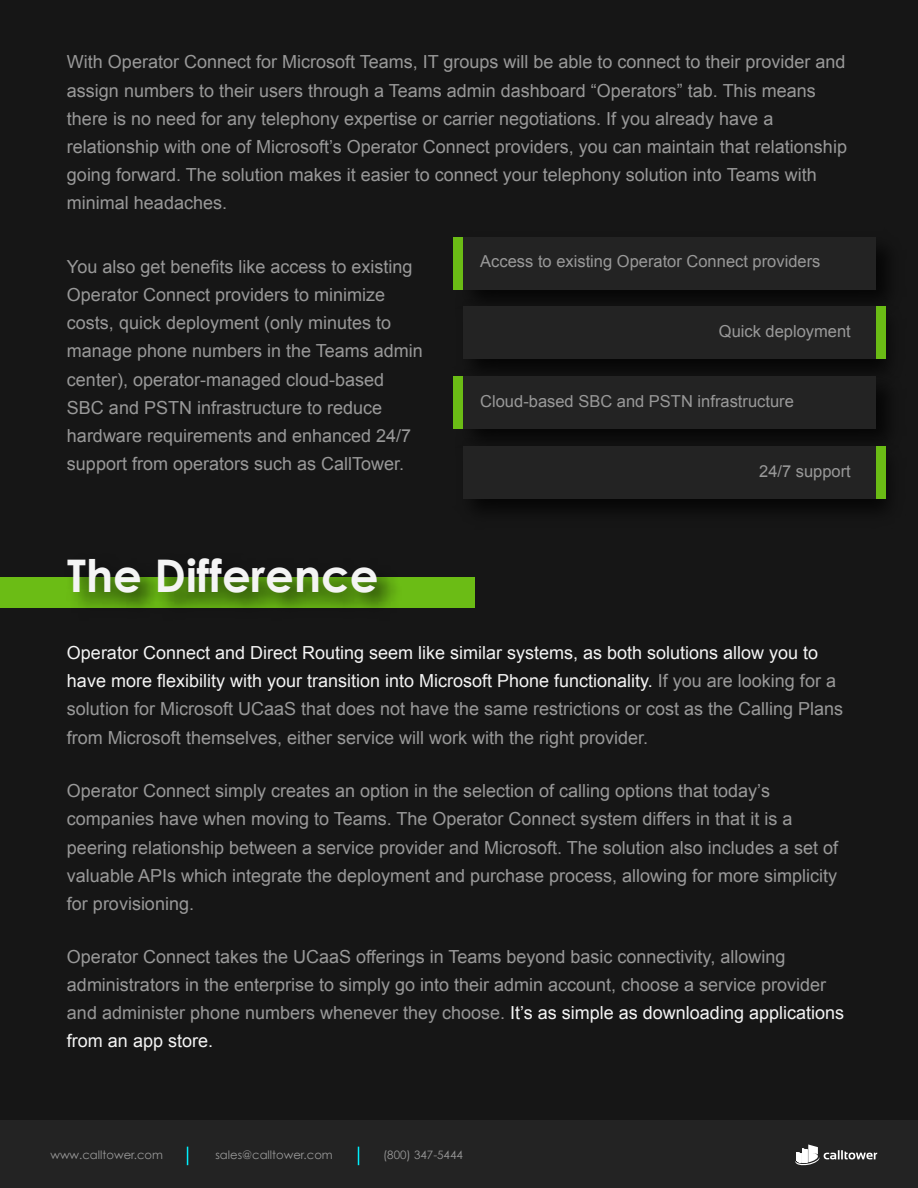
<style>
.page{position:relative;width:918px;height:1188px;background:#161616}
.page>*{position:absolute;margin:0;border:0;box-sizing:border-box;transform-origin:0 0}
.t1{font:700 45px "Century Gothic";color:#f4f4f4}
.t2{font:18px/28.2px "Arial";color:#999}
.t3{font:16.5px "Arial";color:#999}
.t4{font:11.55px "Century Gothic";color:#999}
.s1{color:#f4f4f4}
</style>
<div class="page">
<div style="left:0;top:577px;width:475px;height:30px;background:#6bbc15"></div>
<img style="left:54px;top:577px;width:359px;height:31px">
<div style="left:0;top:1121px;width:918px;height:67px;background:#232323"></div>
<svg style="left:795px;top:1144px;width:82px;height:22px"></svg>
<svg style="left:187px;top:1147px;width:1px;height:18px"></svg>
<svg style="left:358px;top:1147px;width:1px;height:18px"></svg>
<img style="left:453px;top:237px;width:432px;height:57px">
<div style="left:463px;top:237px;width:413px;height:52px;background:#232323"></div>
<div style="left:463px;top:294px;width:423px;height:70px;background:#0c0c0c"></div>
<div style="left:463px;top:307px;width:413px;height:52px;background:#232323"></div>
<img style="left:453px;top:364px;width:432px;height:70px">
<div style="left:463px;top:377px;width:413px;height:52px;background:#232323"></div>
<div style="left:463px;top:434px;width:423px;height:74px;background:#0b0b0b"></div>
<div style="left:463px;top:447px;width:413px;height:52px;background:#232323"></div>
<div style="left:454px;top:237px;width:9px;height:52px;background:#6bbc15"></div>
<div style="left:876px;top:307px;width:9px;height:52px;background:#6bbc15"></div>
<div style="left:454px;top:377px;width:9px;height:52px;background:#6bbc15"></div>
<div style="left:876px;top:447px;width:9px;height:52px;background:#6bbc15"></div>
<p class="t2" style="left:67px;top:48px;width:782px">With Operator Connect for Microsoft Teams, IT groups will be able to connect to their provider and assign numbers to their users through a Teams admin dashboard “Operators” tab. This means there is no need for any telephony expertise or carrier negotiations. If you already have a relationship with one of Microsoft’s Operator Connect providers, you can maintain that relationship going forward. The solution makes it easier to connect your telephony solution into Teams with minimal headaches.</p>
<p class="t2" style="left:67px;top:252px;width:357px">You also get benefits like access to existing Operator Connect providers to minimize costs, quick deployment (only minutes to manage phone numbers in the Teams admin center), operator-managed cloud-based SBC and PSTN infrastructure to reduce hardware requirements and enhanced 24/7 support from operators such as CallTower.</p>
<h1 class="t1" style="left:67px;top:542px;width:313px">The Difference</h1>
<p class="t3" style="left:480px;top:251px;width:342px">Access to existing Operator Connect providers</p>
<p class="t3" style="left:719px;top:321px;width:134px">Quick deployment</p>
<p class="t3" style="left:480px;top:391px;width:315px">Cloud-based SBC and PSTN infrastructure</p>
<p class="t3" style="left:759px;top:461px;width:93px">24/7 support</p>
<p class="t2" style="left:67px;top:639px;width:778px"><span class="s1">Operator Connect and Direct Routing seem like similar systems, as both solutions allow you to have more flexibility with your transition into Microsoft Phone functionality.</span> If you are looking for a solution for Microsoft UCaaS that does not have the same restrictions or cost as the Calling Plans from Microsoft themselves, either service will work with the right provider.</p>
<p class="t2" style="left:67px;top:777px;width:773px">Operator Connect simply creates an option in the selection of calling options that today’s companies have when moving to Teams. The Operator Connect system differs in that it is a peering relationship between a service provider and Microsoft. The solution also includes a set of valuable APIs which integrate the deployment and purchase process, allowing for more simplicity for provisioning.</p>
<p class="t2" style="left:67px;top:942px;width:779px">Operator Connect takes the UCaaS offerings in Teams beyond basic connectivity, allowing administrators in the enterprise to simply go into their admin account, choose a service provider and administer phone numbers whenever they choose. <span class="s1">It’s as simple as downloading applications from an app store.</span></p>
<p class="t4" style="left:50px;top:1147px;width:114px">www.calltower.com</p>
<p class="t4" style="left:215px;top:1147px;width:119px">sales@calltower.com</p>
<p class="t4" style="left:383px;top:1147px;width:81px">(800) 347-5444</p>
</div>
